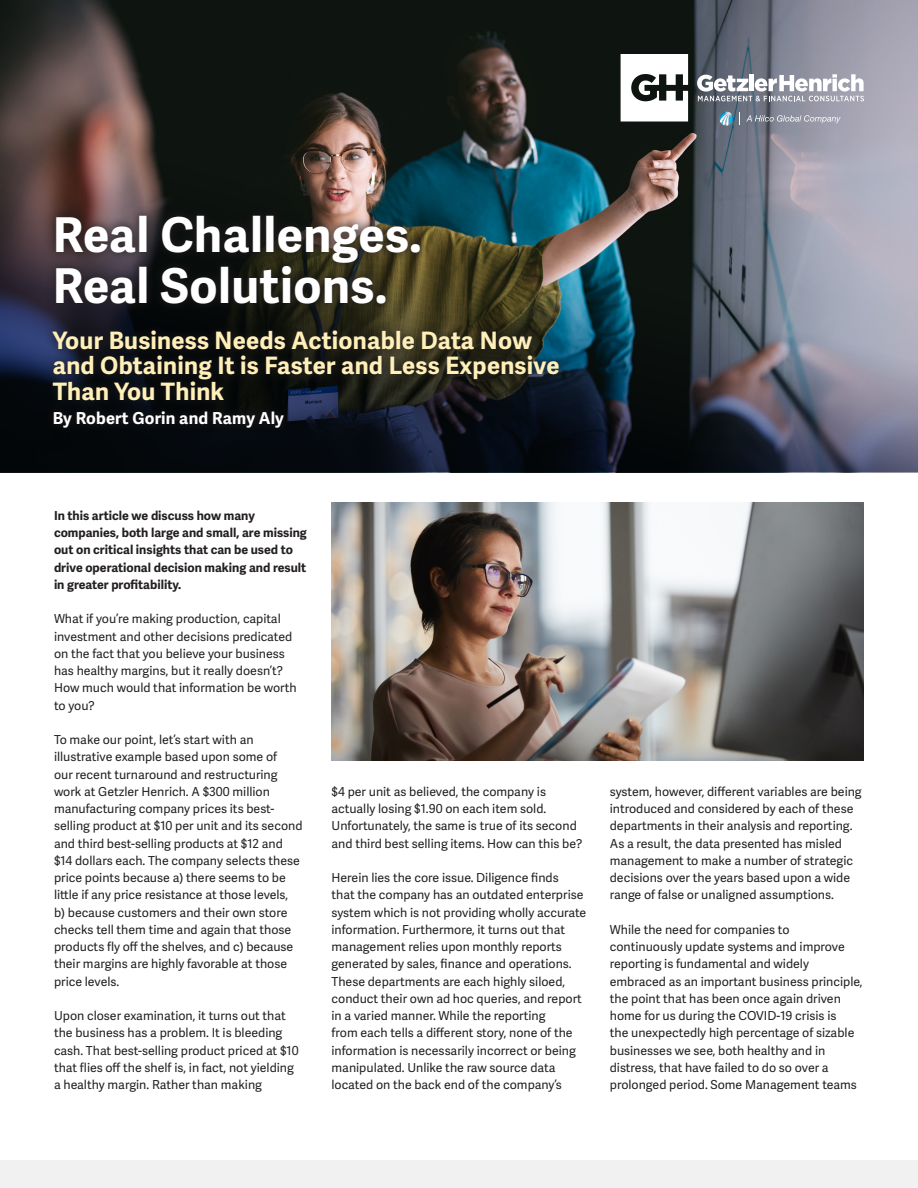
<style>
.page{position:relative;width:918px;height:1188px;background:#fff}
.page>*{position:absolute;margin:0;border:0;box-sizing:border-box;transform-origin:0 0}
.Header_Copy{font:700 48px/51px "Adelle Sans";letter-spacing:.01em;color:#fff}
.Header_Copy-2{font:700 24px/25.5px "Adelle Sans";letter-spacing:.01em;color:#ffefb8}
.Header_Copy-3{font:700 16.5px "Adelle Sans";letter-spacing:.01em;color:#fff}
.t1{font:12.3px/17.2px "Adelle Sans";color:#231f20}
.t2{font:700 12.3px/17.2px "Adelle Sans";color:#231f20}
</style>
<div class="page">
<div style="left:0;top:1161px;width:918px;height:27px;background:#f1f1f1"></div>
<img style="left:0;top:0;width:918px;height:472px">
<svg style="left:44px;top:207px;width:524px;height:229px;background:#232623"></svg>
<svg style="left:697px;top:74px;width:167px;height:27px"></svg>
<svg style="left:621px;top:54px;width:67px;height:68px"></svg>
<svg style="left:740px;top:112px;width:101px;height:13px"></svg>
<img style="left:719px;top:112px;width:15px;height:13px">
<svg style="left:720px;top:112px;width:13px;height:14px"></svg>
<img style="left:332px;top:502px;width:532px;height:258px">
<p class="Header_Copy" style="left:53px;top:211px;width:370px">Real Challenges.<br>Real Solutions.</p>
<p class="Header_Copy-2" style="left:53px;top:328px;width:508px">Your Business Needs Actionable Data Now and Obtaining It is Faster and Less Expensive<br>Than You Think</p>
<p class="Header_Copy-3" style="left:53px;top:408px;width:233px">By Robert Gorin and Ramy Aly</p>
<p class="t2" style="left:54px;top:507px;width:254px">In this article we discuss how many companies, both large and small, are missing out on critical insights that can be used to drive operational decision making and result in greater profitability.</p>
<p class="t1" style="left:54px;top:611px;width:244px">What if you’re making production, capital investment and other decisions predicated on the fact that you believe your business has healthy margins, but it really doesn’t?<br>How much would that information be worth to you?</p>
<p class="t1" style="left:54px;top:731px;width:250px">To make our point, let’s start with an illustrative example based upon some of<br>our recent turnaround and restructuring work at Getzler Henrich. A $300 million manufacturing company prices its best&shy;selling product at $10 per unit and its second and third best-selling products at $12 and $14 dollars each. The company selects these price points because a) there seems to be little if any price resistance at those levels,<br>b) because customers and their own store checks tell them time and again that those products fly off the shelves, and c) because their margins are highly favorable at those price levels.</p>
<p class="t1" style="left:54px;top:1007px;width:246px">Upon closer examination, it turns out that the business has a problem. It is bleeding cash. That best-selling product priced at $10 that flies off the shelf is, in fact, not yielding a healthy margin. Rather than making</p>
<p class="t1" style="left:332px;top:783px;width:252px">$4 per unit as believed, the company is actually losing $1.90 on each item sold.<br>Unfortunately, the same is true of its second and third best selling items. How can this be?</p>
<p class="t1" style="left:332px;top:869px;width:256px">Herein lies the core issue. Diligence finds<br>that the company has an outdated enterprise system which is not providing wholly accurate information. Furthermore, it turns out that management relies upon monthly reports generated by sales, finance and operations.<br>These departments are each highly siloed, conduct their own ad hoc queries, and report in a varied manner. While the reporting<br>from each tells a different story, none of the information is necessarily incorrect or being manipulated. Unlike the raw source data located on the back end of the company’s</p>
<p class="t1" style="left:610px;top:783px;width:253px">system, however, different variables are being introduced and considered by each of these departments in their analysis and reporting.<br>As a result, the data presented has misled management to make a number of strategic decisions over the years based upon a wide range of false or unaligned assumptions.</p>
<p class="t1" style="left:610px;top:921px;width:254px">While the need for companies to continuously update systems and improve reporting is fundamental and widely embraced as an important business principle, the point that has been once again driven home for us during the COVID-19 crisis is<br>the unexpectedly high percentage of sizable businesses we see, both healthy and in distress, that have failed to do so over a prolonged period. Some Management teams</p>
</div>
